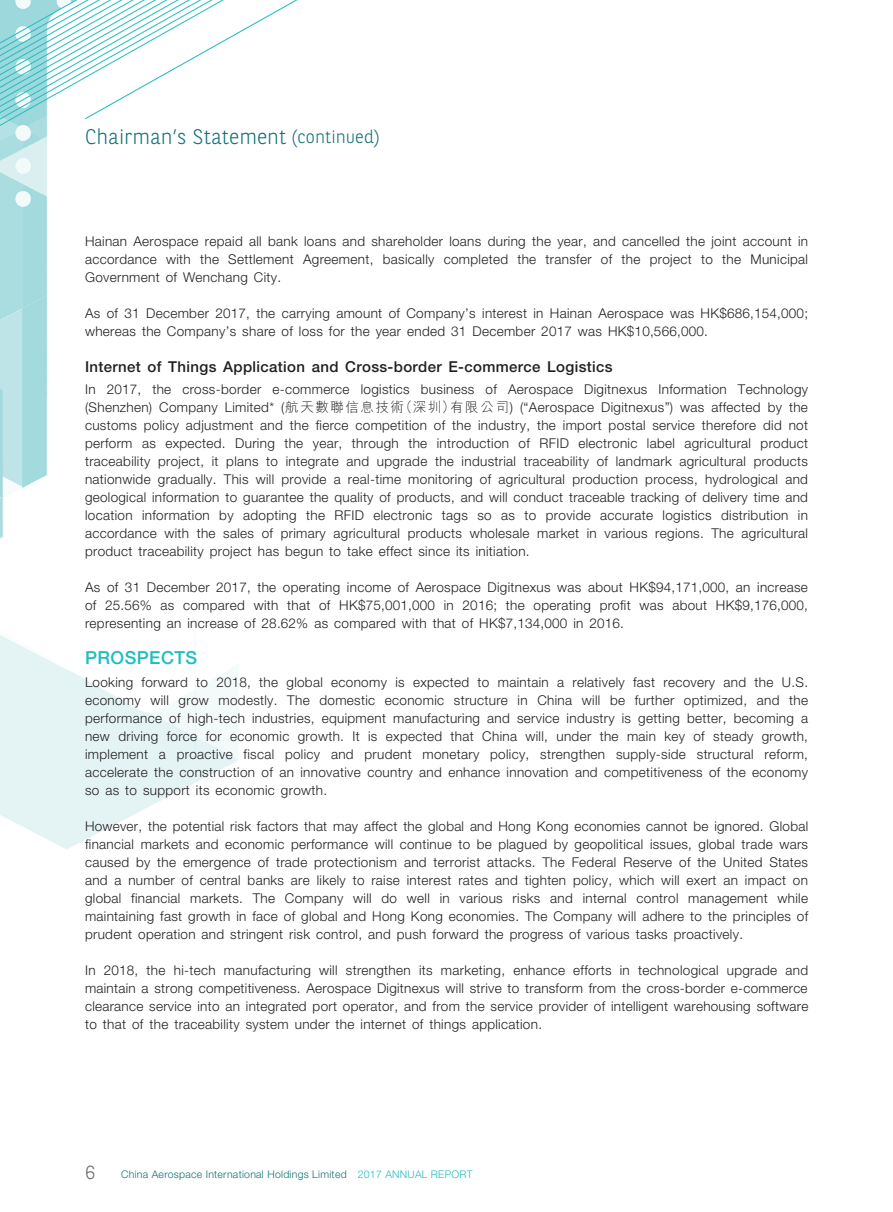
<style>
.page{position:relative;width:893px;height:1212px;background:#fff}
.page>*{position:absolute;margin:0;border:0;box-sizing:border-box;transform-origin:0 0}
.t1{font:300 21px "BNPP Sans";color:#0f7175}
.t2{font:300 18.9px "BNPP Sans";color:#636366}
._03_H1{font:500 18px "Helvetica Neue LT Std";letter-spacing:.025em;color:#21bdc2}
._04___H2{font:500 15px "Helvetica Neue LT Std";letter-spacing:.025em;color:#231f20}
._01_Body_Text{font:300 13.5px/18px "Helvetica Neue LT Std";letter-spacing:.025em;color:#231f20;text-align:justify}
.t3{font:300 10.5px "Helvetica Neue LT Std";letter-spacing:.025em;color:#0f7175}
.s1{font-size:18px}
.s2{font-family:"M Hei HK"}
.s3{color:#21bdc2}
</style>
<div class="page">
<img style="left:0;top:203px;width:239px;height:646px">
<svg style="left:0;top:0;width:84px;height:203px"></svg>
<svg style="left:84px;top:0;width:214px;height:119px"></svg>
<h1 class="t1" style="left:85px;top:122px;width:296px">Chairman’s Statement <span class="s1">(continued)</span></h1>
<p class="_01_Body_Text" style="left:85px;top:232px;width:724px">Hainan Aerospace repaid all bank loans and shareholder loans during the year, and cancelled the joint account in accordance with the Settlement Agreement, basically completed the transfer of the project to the Municipal Government of Wenchang City.</p>
<p class="_01_Body_Text" style="left:85px;top:304px;width:724px">As of 31 December 2017, the carrying amount of Company’s interest in Hainan Aerospace was HK$686,154,000; whereas the Company’s share of loss for the year ended 31 December 2017 was HK$10,566,000.</p>
<p class="_04___H2" style="left:85px;top:358px;width:529px">Internet of Things Application and Cross-border E-commerce Logistics</p>
<p class="_01_Body_Text" style="left:85px;top:380px;width:724px">In 2017, the cross-border e-commerce logistics business of Aerospace Digitnexus Information Technology (Shenzhen) Company Limited* (<span class="s2">航天數聯信息技術（深圳）有限公司</span>) (“Aerospace Digitnexus”) was affected by the customs policy adjustment and the fierce competition of the industry, the import postal service therefore did not perform as expected. During the year, through the introduction of RFID electronic label agricultural product traceability project, it plans to integrate and upgrade the industrial traceability of landmark agricultural products nationwide gradually. This will provide a real-time monitoring of agricultural production process, hydrological and geological information to guarantee the quality of products, and will conduct traceable tracking of delivery time and location information by adopting the RFID electronic tags so as to provide accurate logistics distribution in accordance with the sales of primary agricultural products wholesale market in various regions. The agricultural product traceability project has begun to take effect since its initiation.</p>
<p class="_01_Body_Text" style="left:85px;top:578px;width:724px">As of 31 December 2017, the operating income of Aerospace Digitnexus was about HK$94,171,000, an increase of 25.56% as compared with that of HK$75,001,000 in 2016; the operating profit was about HK$9,176,000, representing an increase of 28.62% as compared with that of HK$7,134,000 in 2016.</p>
<p class="_03_H1" style="left:85px;top:647px;width:114px">PROSPECTS</p>
<p class="_01_Body_Text" style="left:85px;top:672px;width:724px">Looking forward to 2018, the global economy is expected to maintain a relatively fast recovery and the U.S. economy will grow modestly. The domestic economic structure in China will be further optimized, and the performance of high-tech industries, equipment manufacturing and service industry is getting better, becoming a new driving force for economic growth. It is expected that China will, under the main key of steady growth, implement a proactive fiscal policy and prudent monetary policy, strengthen supply-side structural reform, accelerate the construction of an innovative country and enhance innovation and competitiveness of the economy so as to support its economic growth.</p>
<p class="_01_Body_Text" style="left:85px;top:816px;width:725px">However, the potential risk factors that may affect the global and Hong Kong economies cannot be ignored. Global financial markets and economic performance will continue to be plagued by geopolitical issues, global trade wars caused by the emergence of trade protectionism and terrorist attacks. The Federal Reserve of the United States and a number of central banks are likely to raise interest rates and tighten policy, which will exert an impact on global financial markets. The Company will do well in various risks and internal control management while maintaining fast growth in face of global and Hong Kong economies. The Company will adhere to the principles of prudent operation and stringent risk control, and push forward the progress of various tasks proactively.</p>
<p class="_01_Body_Text" style="left:85px;top:960px;width:725px">In 2018, the hi-tech manufacturing will strengthen its marketing, enhance efforts in technological upgrade and maintain a strong competitiveness. Aerospace Digitnexus will strive to transform from the cross-border e-commerce clearance service into an integrated port operator, and from the service provider of intelligent warehousing software to that of the traceability system under the internet of things application.</p>
<h2 class="t2" style="left:85px;top:1159px;width:12px">6</h2>
<p class="t3" style="left:121px;top:1168px;width:353px">China Aerospace International Holdings Limited <span class="s3">2017 ANNUAL REPORT</span></p>
</div>
